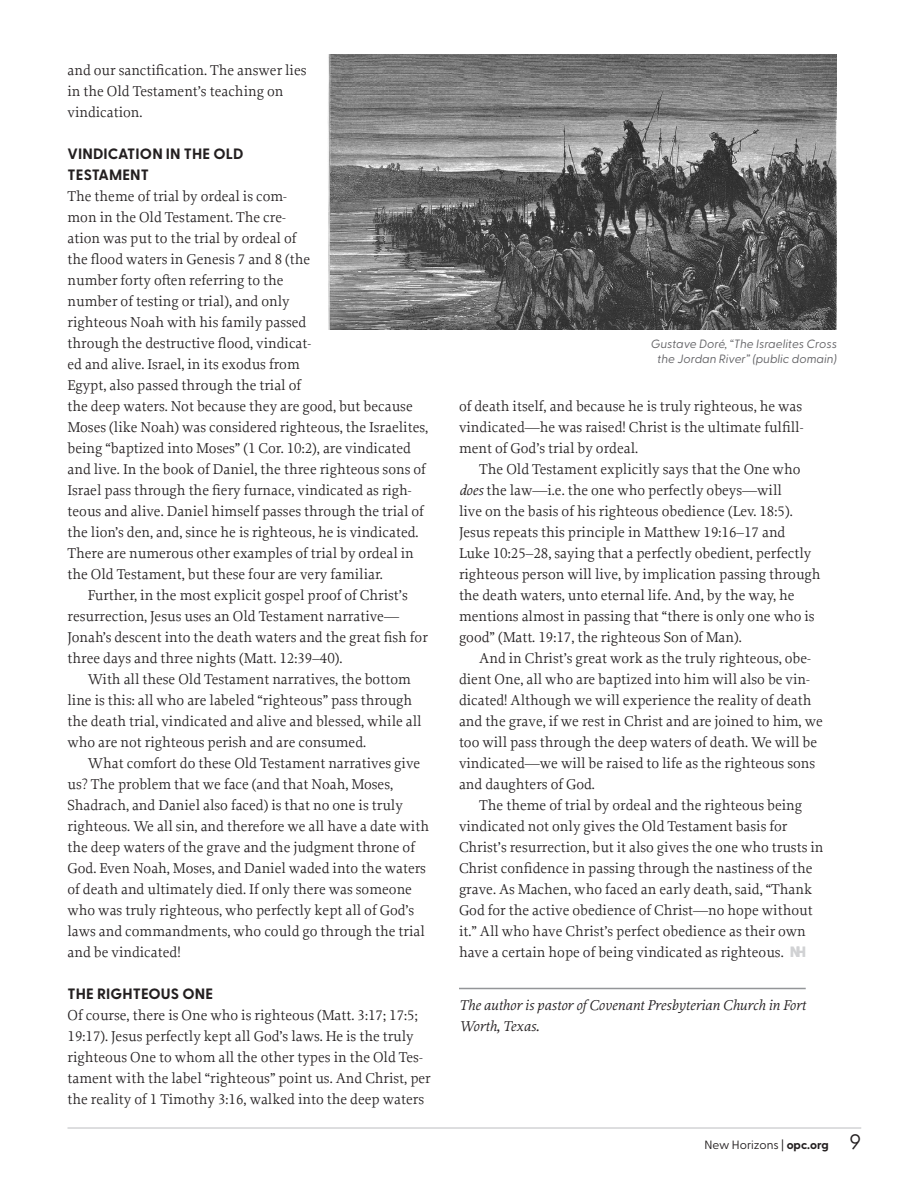
<style>
.page{position:relative;width:918px;height:1188px;background:#fff}
.page>*{position:absolute;margin:0;border:0;box-sizing:border-box;transform-origin:0 0}
.Main_Style{font:15px/21px "Proforma";color:#231f20}
.Main_-_First_para_after_subhead{font:15px/21px "Proforma";color:#231f20}
.Main_-_Byline{font:italic 15px/21px "Proforma";color:#231f20}
.Main_-_Subhead{font:700 15px/21px "Greycliff CF";letter-spacing:.01em;color:#231f20}
.Photo_Caption{font:italic 12px/15px "Greycliff CF";color:#636366;text-align:center}
.t1{font:12px "Greycliff CF";color:#231f20}
.s1{font-style:italic}
.s2{font-family:"Greycliff CF";font-weight:800;color:#d1d2d4}
.s3{font-weight:700}
.s4{font-size:21px}
</style>
<div class="page">
<hr style="left:68px;top:1128px;width:793px;height:1px;background:#bcbdc0">
<hr style="left:459px;top:988px;width:347px;height:1px;background:#939598">
<img style="left:328px;top:54px;width:508px;height:275px">
<p class="Main_Style" style="left:68px;top:59px;width:241px">and our sanctification. The answer lies in the Old Testament’s teaching on vindication.</p>
<p class="Main_-_Subhead" style="left:68px;top:142px;width:177px">VINDICATION IN THE OLD<br>TESTAMENT</p>
<p class="Main_-_First_para_after_subhead" style="left:68px;top:185px;width:362px">The theme of trial by ordeal is com-<br>mon in the Old Testament. The cre-<br>ation was put to the trial by ordeal of<br>the flood waters in Genesis 7 and 8 (the<br>number forty often referring to the<br>number of testing or trial), and only<br>righteous Noah with his family passed<br>through the destructive flood, vindicat-<br>ed and alive. Israel, in its exodus from<br>Egypt, also passed through the trial of<br>the deep waters. Not because they are good, but because Moses (like Noah) was considered righteous, the Israelites, being “baptized into Moses” (1 Cor. 10:2), are vindicated and live. In the book of Daniel, the three righteous sons of Israel pass through the fiery furnace, vindicated as righ&shy;teous and alive. Daniel himself passes through the trial of the lion’s den, and, since he is righteous, he is vindicated.<br>There are numerous other examples of trial by ordeal in the Old Testament, but these four are very familiar.</p>
<p class="Main_Style" style="left:68px;top:584px;width:362px;text-indent:20px">Further, in the most explicit gospel proof of Christ’s resurrection, Jesus uses an Old Testament narrative— Jonah’s descent into the death waters and the great fish for three days and three nights (Matt. 12:39–40).</p>
<p class="Main_Style" style="left:68px;top:668px;width:356px;text-indent:20px">With all these Old Testament narratives, the bottom line is this: all who are labeled “righteous” pass through the death trial, vindicated and alive and blessed, while all who are not righteous perish and are consumed.</p>
<p class="Main_Style" style="left:68px;top:752px;width:363px;text-indent:20px">What comfort do these Old Testament narratives give us? The problem that we face (and that Noah, Moses, Shadrach, and Daniel also faced) is that no one is truly righteous. We all sin, and therefore we all have a date with the deep waters of the grave and the judgment throne of God. Even Noah, Moses, and Daniel waded into the waters of death and ultimately died. If only there was someone who was truly righteous, who perfectly kept all of God’s laws and commandments, who could go through the trial and be vindicated!</p>
<p class="Main_-_Subhead" style="left:68px;top:982px;width:147px">THE RIGHTEOUS ONE</p>
<p class="Main_-_First_para_after_subhead" style="left:68px;top:1004px;width:365px">Of course, there is One who is righteous (Matt. 3:17; 17:5; 19:17). Jesus perfectly kept all God’s laws. He is the truly righteous One to whom all the other types in the Old Tes&shy;tament with the label “righteous” point us. And Christ, per the reality of 1 Timothy 3:16, walked into the deep waters</p>
<p class="Photo_Caption" style="left:651px;top:335px;width:188px">Gustave Doré, “The Israelites Cross the Jordan River” (public domain)</p>
<p class="Main_-_First_para_after_subhead" style="left:459px;top:395px;width:346px;text-align:justify">of death itself, and because he is truly righteous, he was vindicated—he was raised! Christ is the ultimate fulfill&shy;ment of God’s trial by ordeal.</p>
<p class="Main_Style" style="left:459px;top:458px;width:363px;text-indent:20px">The Old Testament explicitly says that the One who <span class="s1">does</span> the law—i.e. the one who perfectly obeys—will<br>live on the basis of his righteous obedience (Lev. 18:5).<br>Jesus repeats this principle in Matthew 19:16–17 and<br>Luke 10:25–28, saying that a perfectly obedient, perfectly righteous person will live, by implication passing through the death waters, unto eternal life. And, by the way, he mentions almost in passing that “there is only one who is good” (Matt. 19:17, the righteous Son of Man).</p>
<p class="Main_Style" style="left:459px;top:647px;width:365px;text-indent:20px">And in Christ’s great work as the truly righteous, obe&shy;dient One, all who are baptized into him will also be vin&shy;dicated! Although we will experience the reality of death and the grave, if we rest in Christ and are joined to him, we too will pass through the deep waters of death. We will be vindicated—we will be raised to life as the righteous sons and daughters of God.</p>
<p class="Main_Style" style="left:459px;top:794px;width:366px;text-indent:20px">The theme of trial by ordeal and the righteous being vindicated not only gives the Old Testament basis for Christ’s resurrection, but it also gives the one who trusts in Christ confidence in passing through the nastiness of the grave. As Machen, who faced an early death, said, “Thank God for the active obedience of Christ—no hope without it.” All who have Christ’s perfect obedience as their own have a certain hope of being vindicated as righteous. <span class="s2">NH</span></p>
<p class="Main_-_Byline" style="left:459px;top:994px;width:348px">The author is pastor of Covenant Presbyterian Church in Fort<br>Worth, Texas.</p>
<p class="t1" style="left:705px;top:1135px;width:158px">New Horizons | <span class="s3">opc.org</span> <span class="s4">9</span></p>
</div>
